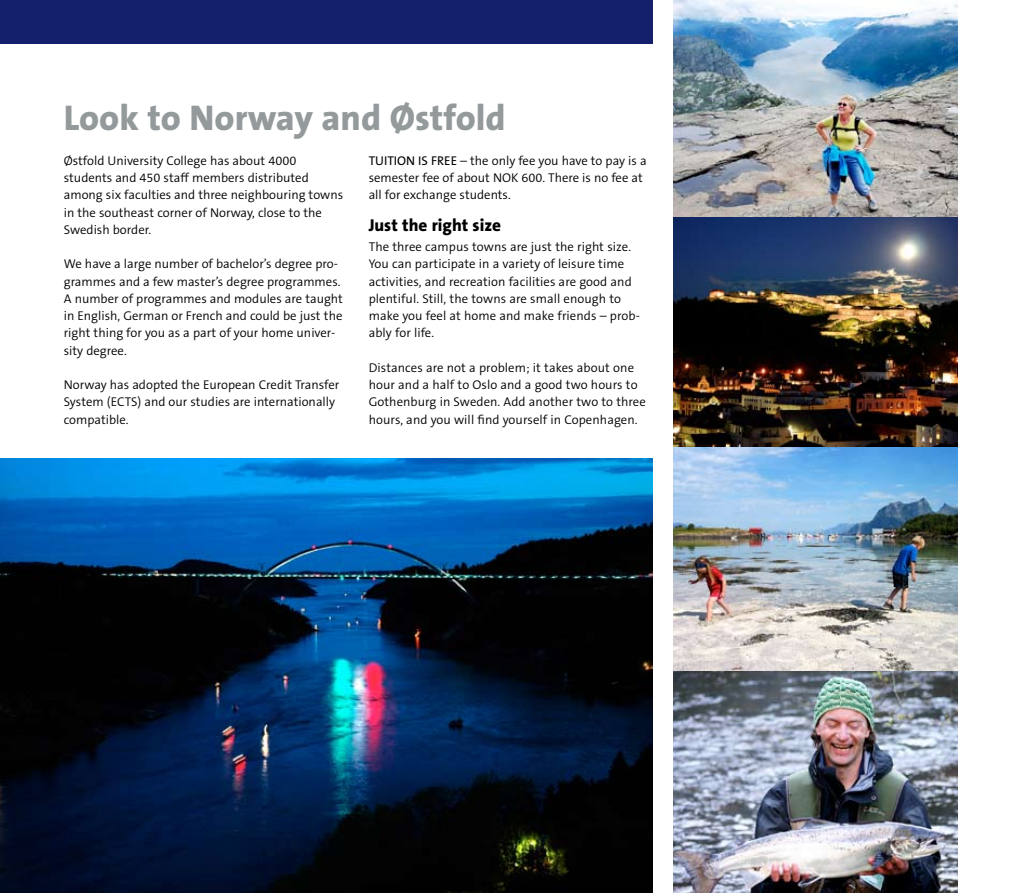
<style>
.page{position:relative;width:1021px;height:893px;background:#fff}
.page>*{position:absolute;margin:0;border:0;box-sizing:border-box;transform-origin:0 0}
.t1{font:800 36px "The Sans B8";color:#949a9b}
.t2{font:800 17.25px "The Sans B8";color:#000}
.t3{font:300 12.75px/17.2px "The Sans B4";color:#000}
.s1{font-family:"The Sans B5 Plain";font-weight:400}
</style>
<div class="page">
<img style="left:0;top:458px;width:652px;height:435px">
<div style="left:0;top:0;width:652px;height:44px;background:#14206b"></div>
<img style="left:673px;top:0;width:284px;height:893px">
<h1 class="t1" style="left:64px;top:99px;width:443px">Look to Norway and Østfold</h1>
<p class="t3" style="left:64px;top:152px;width:281px">Østfold University College has about 4000 students and 450 staff members distributed among six faculties and three neighbouring towns in the southeast corner of Norway, close to the Swedish border.</p>
<p class="t3" style="left:64px;top:256px;width:280px">We have a large number of bachelor’s degree pro&shy;grammes and a few master’s degree programmes.<br>A number of programmes and modules are taught in English, German or French and could be just the right thing for you as a part of your home univer&shy;sity degree.</p>
<p class="t3" style="left:64px;top:377px;width:277px">Norway has adopted the European Credit Transfer<br>System (ECTS) and our studies are internationally compatible.</p>
<p class="t3" style="left:369px;top:152px;width:279px"><span class="s1">TUITION IS FREE</span> – the only fee you have to pay is a semester fee of about NOK 600. There is no fee at all for exchange students.</p>
<h2 class="t2" style="left:369px;top:216px;width:134px">Just the right size</h2>
<p class="t3" style="left:369px;top:239px;width:273px">The three campus towns are just the right size.<br>You can participate in a variety of leisure time activities, and recreation facilities are good and plentiful. Still, the towns are small enough to make you feel at home and make friends – prob&shy;ably for life.</p>
<p class="t3" style="left:369px;top:359px;width:279px">Distances are not a problem; it takes about one hour and a half to Oslo and a good two hours to Gothenburg in Sweden. Add another two to three hours, and you will find yourself in Copenhagen.</p>
</div>
